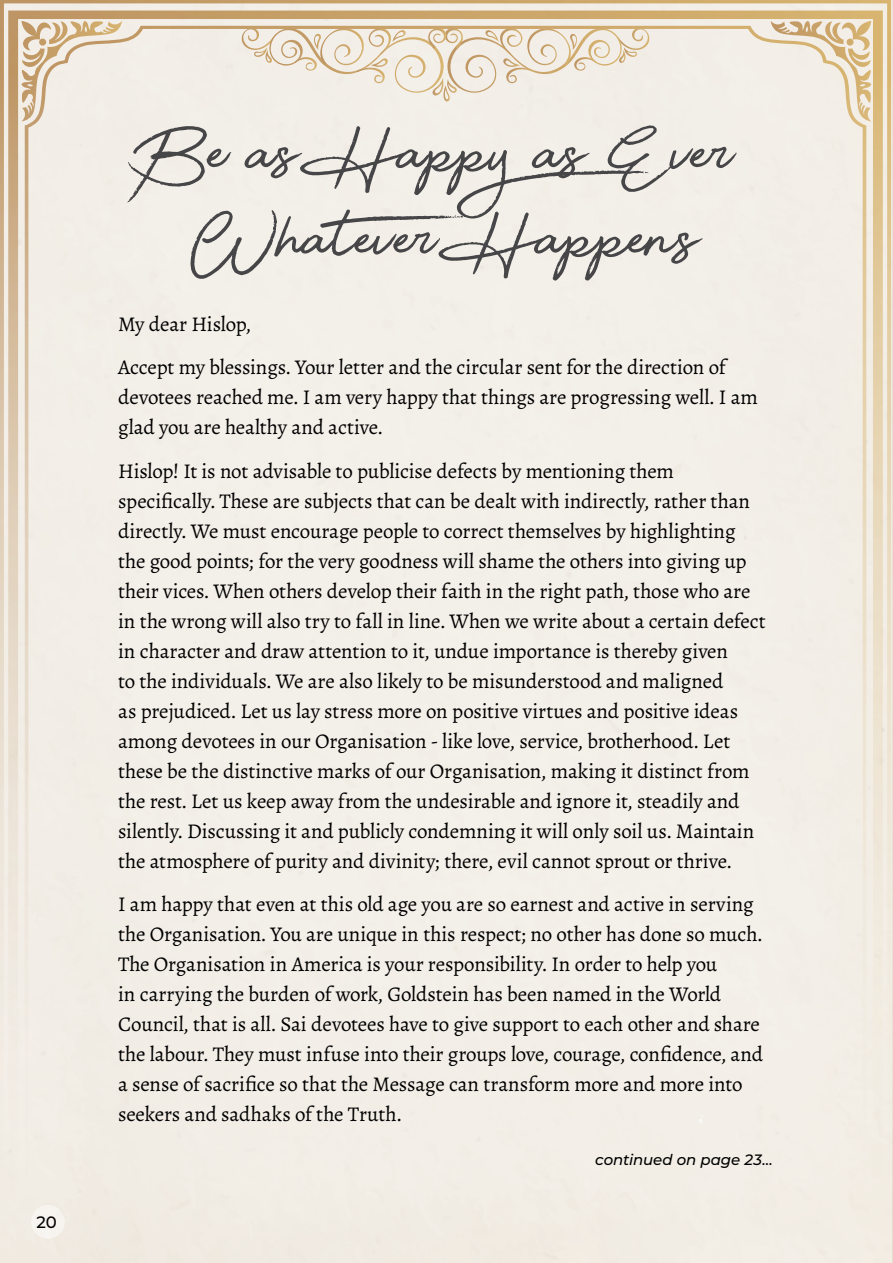
<style>
.page{position:relative;width:893px;height:1263px;background:#fff}
.page>*{position:absolute;margin:0;border:0;box-sizing:border-box;transform-origin:0 0}
.t1{font:93px/85.5px "Beauty";color:#464547;text-align:center}
.t2{font:21px/30px "Alegreya";letter-spacing:-.01em;color:#000}
.t3{font:500 16.5px "Montserrat";color:#000}
.t4{font:italic 500 15px "Montserrat";letter-spacing:-.005em;color:#000}
</style>
<div class="page">
<div style="left:0;top:0;width:891px;height:1263px;background:#f3efe8"></div>
<svg style="left:18px;top:17px;width:104px;height:105px;background:#e7dbc9"></svg>
<svg style="left:771px;top:17px;width:104px;height:105px;background:#eadec9"></svg>
<div style="left:31px;top:1205px;width:34px;height:34px;background:#f7f4f0;border-radius:50%"></div>
<p class="t3" style="left:37px;top:1210px;width:22px">20</p>
<h1 class="t1" style="left:144px;top:125px;width:604px">Be as Happyas Ever,<br>Whatever Happens</h1>
<p class="t2" style="left:118px;top:302px;width:609px;line-height:43.5px">My dear Hislop,<br>Accept my blessings. Your letter and the circular sent for the direction of</p>
<p class="t2" style="left:118px;top:382px;width:641px">devotees reached me. I am very happy that things are progressing well. I am glad you are healthy and active.</p>
<p class="t2" style="left:118px;top:456px;width:649px">Hislop! It is not advisable to publicise defects by mentioning them specifically. These are subjects that can be dealt with indirectly, rather than directly. We must encourage people to correct themselves by highlighting the good points; for the very goodness will shame the others into giving up their vices. When others develop their faith in the right path, those who are in the wrong will also try to fall in line. When we write about a certain defect in character and draw attention to it, undue importance is thereby given<br>to the individuals. We are also likely to be misunderstood and maligned<br>as prejudiced. Let us lay stress more on positive virtues and positive ideas among devotees in our Organisation - like love, service, brotherhood. Let these be the distinctive marks of our Organisation, making it distinct from the rest. Let us keep away from the undesirable and ignore it, steadily and silently. Discussing it and publicly condemning it will only soil us. Maintain the atmosphere of purity and divinity; there, evil cannot sprout or thrive.</p>
<p class="t2" style="left:118px;top:889px;width:646px">I am happy that even at this old age you are so earnest and active in serving the Organisation. You are unique in this respect; no other has done so much.<br>The Organisation in America is your responsibility. In order to help you<br>in carrying the burden of work, Goldstein has been named in the World Council, that is all. Sai devotees have to give support to each other and share the labour. They must infuse into their groups love, courage, confidence, and a sense of sacrifice so that the Message can transform more and more into seekers and sadhaks of the Truth.</p>
<p class="t4" style="left:595px;top:1149px;width:179px">continued on page 23…</p>
</div>
